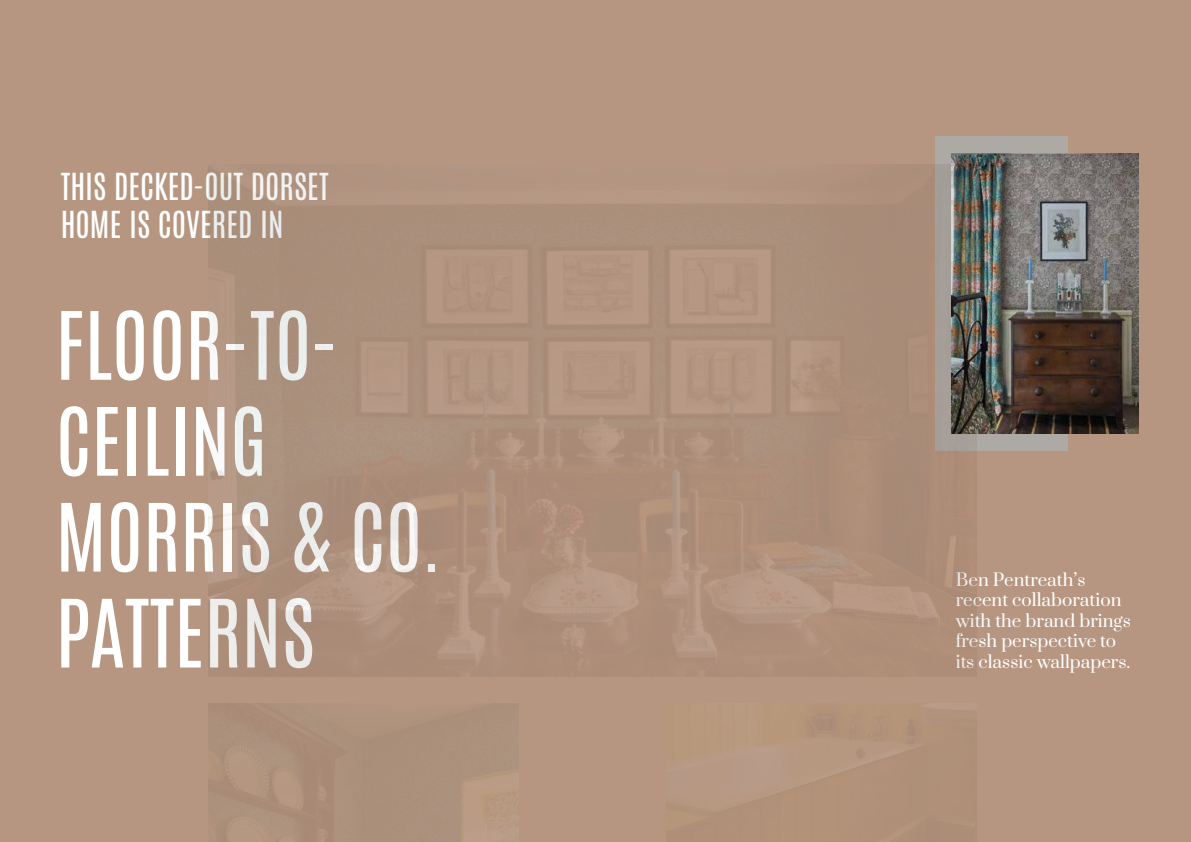
<style>
.page{position:relative;width:1191px;height:842px;background:#b69681}
.page>*{position:absolute;margin:0;border:0;box-sizing:border-box;transform-origin:0 0}
.t1{font:79.9px/95.9px "Antonio";color:#fff}
.t2{font:31.1px/37.3px "Antonio";color:#fff}
.t3{font:17px/20.4px "Prata";color:#fff}
</style>
<div class="page">
<div style="left:935px;top:136px;width:132px;height:315px;background:#a69f99"></div>
<img style="left:951px;top:153px;width:187px;height:281px">
<h2 class="t2" style="left:61px;top:169px;width:269px">THIS DECKED-OUT DORSET<br>HOME IS COVERED IN</h2>
<h1 class="t1" style="left:56px;top:298px;width:388px">FLOOR-TO-<br>CEILING<br>MORRIS &amp; CO.<br>PATTERNS</h1>
<p class="t3" style="left:955px;top:569px;width:176px">Ben Pentreath’s recent collaboration with the brand brings fresh perspective to its classic wallpapers.</p>
</div>
